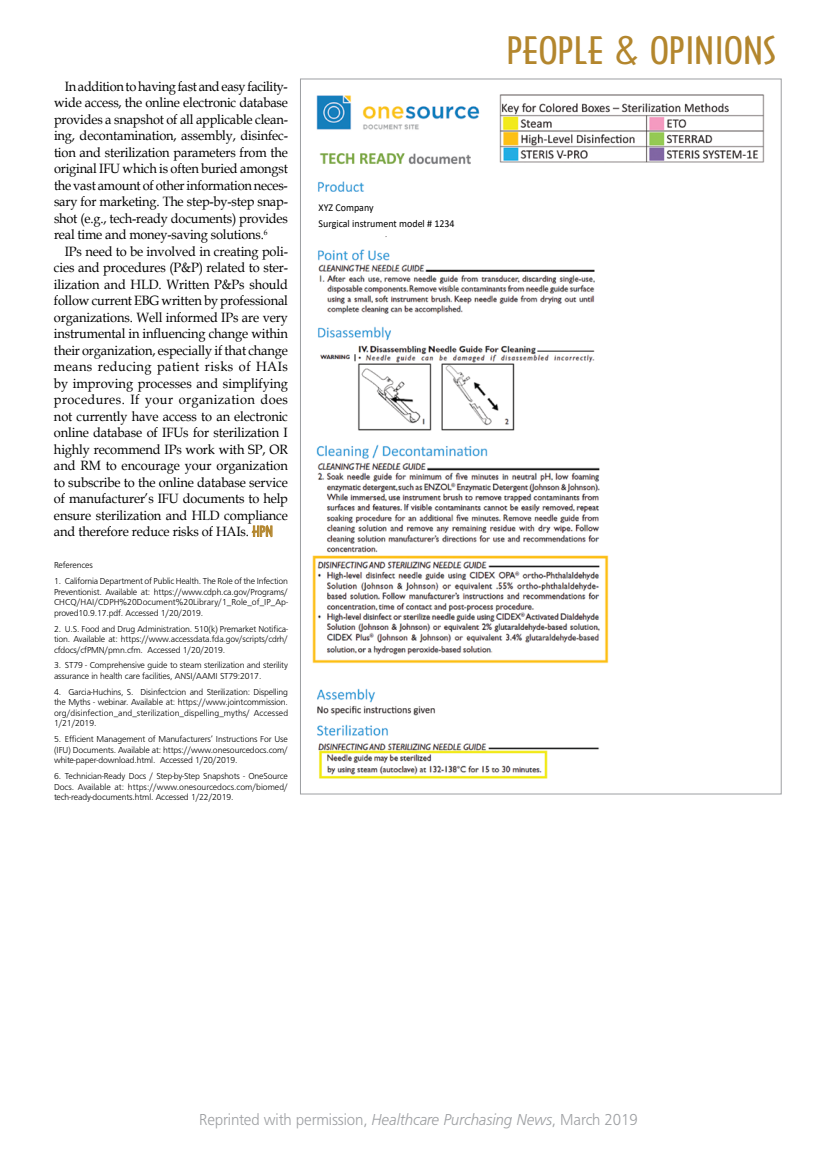
<style>
.page{position:relative;width:837px;height:1161px;background:#fff}
.page>*{position:absolute;margin:0;border:0;box-sizing:border-box;transform-origin:0 0}
.t1{font:36px "Architecture";color:#b3862d;scale:1.3 1}
.t2{font:16.5px "Frugal Sans Light DTC";letter-spacing:-.01em;color:#9d9fa2;scale:.95 1}
.t3{font:13.5px/16.5px "Book Antiqua";letter-spacing:-.01em;color:#000;text-align:justify;scale:.95 1}
.t4{font:10.5px/15.8px "Calibri";color:#000;scale:.95 1}
.t5{font:9px/10.5px "Frugal Sans Light DTC";letter-spacing:-.015em;color:#000;text-align:justify}
.s1{font-family:"Architecture";color:#b3862d}
.s2{font-family:"Frugal Sans Light Italic DTC"}
</style>
<div class="page">
<svg style="left:252px;top:525px;width:20px;height:12px"></svg>
<img style="left:316px;top:94px;width:449px;height:337px">
<img style="left:312px;top:444px;width:297px;height:220px">
<img style="left:317px;top:688px;width:282px;height:91px">
<div style="left:310px;top:195px;width:197px;height:41px;background:#fff"></div>
<p class="t3" style="left:54px;top:78px;width:248px;text-indent:11px">In addition to having fast and easy facility&shy;wide access, the online electronic database provides a snapshot of all applicable clean&shy;ing, decontamination, assembly, disinfec&shy;tion and sterilization parameters from the original IFU which is often buried amongst the vast amount of other information neces&shy;sary for marketing. The step-by-step snap&shy;shot (e.g., tech-ready documents) provides real time and money-saving solutions.<sup>6</sup></p>
<p class="t3" style="left:54px;top:243px;width:248px;text-indent:11px">IPs need to be involved in creating poli&shy;cies and procedures (P&amp;P) related to ster&shy;ilization and HLD. Written P&amp;Ps should follow current EBG written by professional organizations. Well informed IPs are very instrumental in influencing change within their organization, especially if that change means reducing patient risks of HAIs by improving processes and simplifying procedures. If your organization does not currently have access to an electronic online database of IFUs for sterilization I highly recommend IPs work with SP, OR and RM to encourage your organization to subscribe to the online database service of manufacturer’s IFU documents to help ensure sterilization and HLD compliance and therefore reduce risks of HAIs. <span class="s1">HPN</span></p>
<p class="t5" style="left:54px;top:560px;width:40px">References</p>
<p class="t5" style="left:54px;top:576px;width:236px">1. California Department of Public Health. The Role of the Infection Preventionist. Available at: https://www.cdph.ca.gov/Programs/ CHCQ/HAI/CDPH%20Document%20Library/1_Role_of_IP_Ap&shy;proved10.9.17.pdf. Accessed 1/20/2019.</p>
<p class="t5" style="left:54px;top:623px;width:236px">2. U.S. Food and Drug Administration. 510(k) Premarket Notifica&shy;tion. Available at: https://www.accessdata.fda.gov/scripts/cdrh/ cfdocs/cfPMN/pmn.cfm. Accessed 1/20/2019.</p>
<p class="t5" style="left:54px;top:660px;width:236px">3. ST79 - Comprehensive guide to steam sterilization and sterility assurance in health care facilities, ANSI/AAMI ST79:2017.</p>
<p class="t5" style="left:54px;top:687px;width:236px">4. Garcia-Huchins, S. Disinfectcion and Sterilization: Dispelling the Myths - webinar. Available at: https://www.jointcommission. org/disinfection_and_sterilization_dispelling_myths/ Accessed 1/21/2019.</p>
<p class="t5" style="left:54px;top:734px;width:236px">5. Efficient Management of Manufacturers’ Instructions For Use (IFU) Documents. Available at: https://www.onesourcedocs.com/ white-paper-download.html. Accessed 1/20/2019.</p>
<p class="t5" style="left:54px;top:771px;width:236px">6. Technician-Ready Docs / Step-by-Step Snapshots - OneSource Docs. Available at: https://www.onesourcedocs.com/biomed/ tech-ready-documents.html. Accessed 1/22/2019.</p>
<p class="t4" style="left:319px;top:199px;width:145px">XYZ Company<br>Surgical instrument model # 1234</p>
<h1 class="t1" style="left:507px;top:28px;width:209px">PEOPLE &amp; OPINIONS</h1>
<p class="t2" style="left:199px;top:1110px;width:463px">Reprinted with permission, <span class="s2">Healthcare Purchasing News</span>, March 2019</p>
</div>
